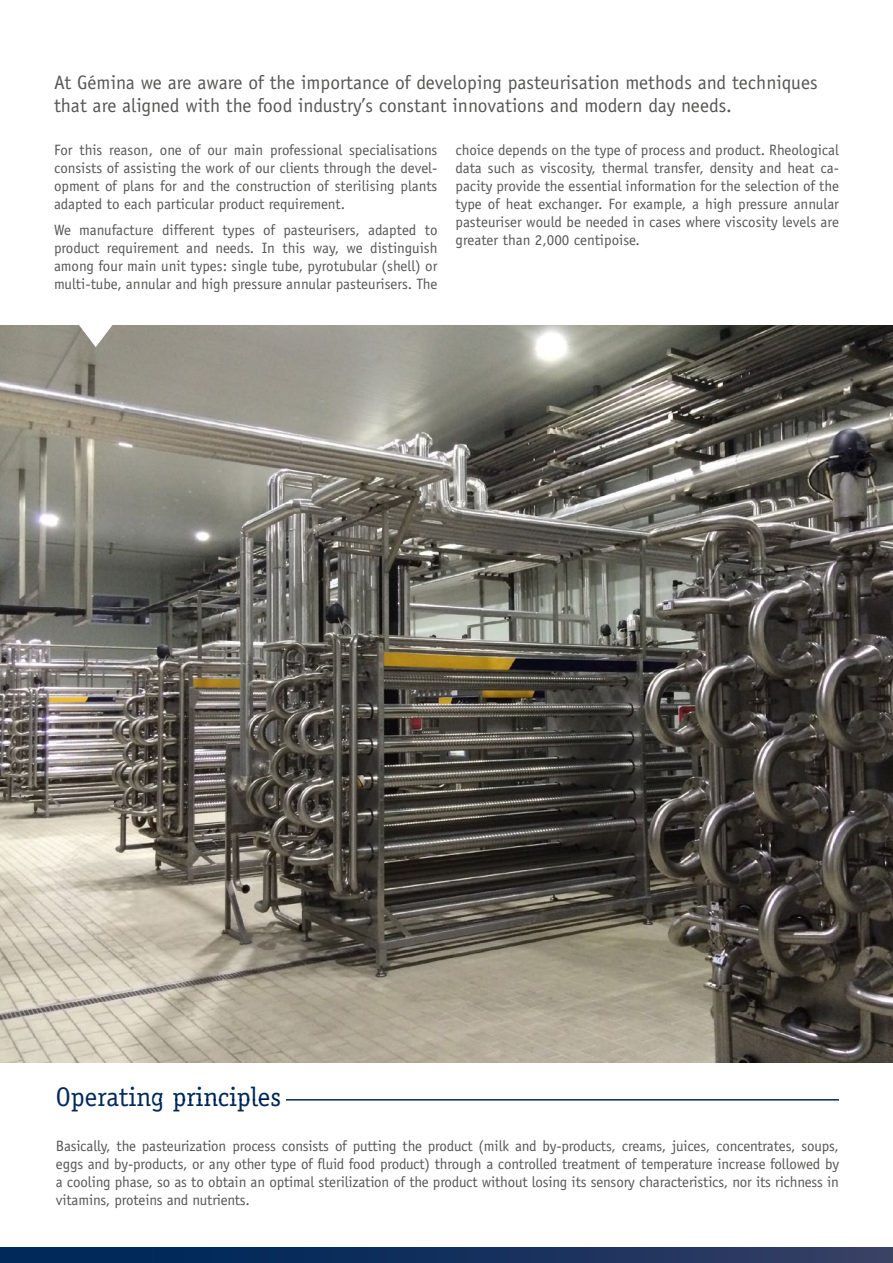
<style>
.page{position:relative;width:893px;height:1263px;background:#fff}
.page>*{position:absolute;margin:0;border:0;box-sizing:border-box;transform-origin:0 0}
.t1{font:27px "Officina Serif Std";color:#002a5a}
.t2{font:19.5px/22.5px "Officina Sans Std";color:#575756}
.t3{font:15px/18px "Officina Sans Std";color:#575756;text-align:justify}
</style>
<div class="page">
<div style="left:0;top:1247px;width:893px;height:16px;background:linear-gradient(to right,#002558,#353e63)"></div>
<img style="left:0;top:325px;width:893px;height:737px">
<hr style="left:155px;top:1099px;width:684px;height:1px;background:#002a5a">
<svg style="left:65px;top:325px;width:62px;height:22px"></svg>
<h2 class="t2" style="left:54px;top:71px;width:765px">At Gémina we are aware of the importance of developing pasteurisation methods and techniques that are aligned with the food industry’s constant innovations and modern day needs.</h2>
<p class="t3" style="left:54px;top:141px;width:385px">For this reason, one of our main professional specialisations consists of assisting the work of our clients through the devel&shy;opment of plans for and the construction of sterilising plants adapted to each particular product requirement.</p>
<p class="t3" style="left:54px;top:221px;width:385px">We manufacture different types of pasteurisers, adapted to product requirement and needs. In this way, we distinguish among four main unit types: single tube, pyrotubular (shell) or multi-tube, annular and high pressure annular pasteurisers. The</p>
<p class="t3" style="left:455px;top:141px;width:385px">choice depends on the type of process and product. Rheological data such as viscosity, thermal transfer, density and heat ca&shy;pacity provide the essential information for the selection of the type of heat exchanger. For example, a high pressure annular pasteuriser would be needed in cases where viscosity levels are greater than 2,000 centipoise.</p>
<h1 class="t1" style="left:56px;top:1081px;width:227px">Operating principles</h1>
<p class="t3" style="left:56px;top:1137px;width:785px">Basically, the pasteurization process consists of putting the product (milk and by-products, creams, juices, concentrates, soups, eggs and by-products, or any other type of fluid food product) through a controlled treatment of temperature increase followed by a cooling phase, so as to obtain an optimal sterilization of the product without losing its sensory characteristics, nor its richness in vitamins, proteins and nutrients.</p>
</div>
